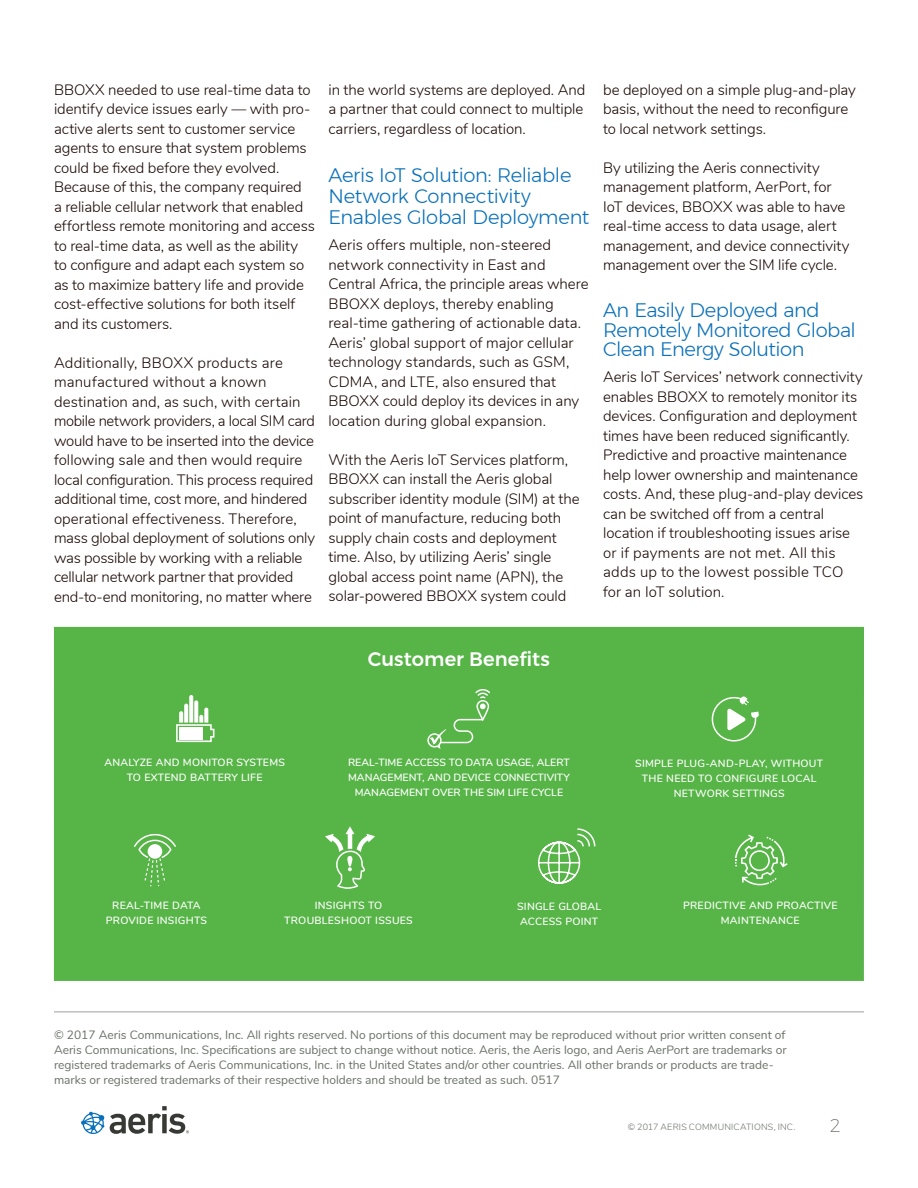
<style>
.page{position:relative;width:918px;height:1188px;background:#fff}
.page>*{position:absolute;margin:0;border:0;box-sizing:border-box;transform-origin:0 0}
.Body_Heading{font:300 19.5px/19.5px "Montserrat";letter-spacing:-.02em;color:#0970b9}
.Body_Heading-2{font:500 19.5px "Montserrat";letter-spacing:.005em;color:#fff}
.t1{font:200 18px "Montserrat";color:#687166}
.Body_Copy{font:300 15px/19.5px "Nunito";letter-spacing:-.005em;color:#180600}
.t2{font:12px/15px "Nunito";color:#687166}
.t3{font:600 10.5px/15px "Nunito";letter-spacing:.025em;color:#fff;text-align:center}
.t4{font:600 10.5px/15px "Nunito";color:#fff;text-align:center}
.t5{font:300 9px "Nunito";letter-spacing:.025em;color:#687166}
</style>
<div class="page">
<div style="left:54px;top:627px;width:810px;height:354px;background:#57b447"></div>
<hr style="left:54px;top:1012px;width:810px;height:1px;background:#9fa0a3">
<svg style="left:538px;top:828px;width:58px;height:56px"></svg>
<svg style="left:427px;top:689px;width:63px;height:60px"></svg>
<svg style="left:134px;top:834px;width:42px;height:52px"></svg>
<svg style="left:735px;top:835px;width:53px;height:50px"></svg>
<svg style="left:325px;top:826px;width:50px;height:63px"></svg>
<svg style="left:176px;top:695px;width:38px;height:47px"></svg>
<svg style="left:712px;top:696px;width:47px;height:46px"></svg>
<svg style="left:81px;top:1106px;width:108px;height:28px"></svg>
<p class="Body_Copy" style="left:54px;top:79px;width:263px">BBOXX needed to use real-time data to identify device issues early — with pro&shy;active alerts sent to customer service agents to ensure that system problems could be fixed before they evolved.<br>Because of this, the company required<br>a reliable cellular network that enabled effortless remote monitoring and access to real-time data, as well as the ability<br>to configure and adapt each system so as to maximize battery life and provide cost-effective solutions for both itself and its customers.</p>
<p class="Body_Copy" style="left:54px;top:352px;width:263px">Additionally, BBOXX products are manufactured without a known destination and, as such, with certain mobile network providers, a local SIM card would have to be inserted into the device following sale and then would require local configuration. This process required additional time, cost more, and hindered operational effectiveness. Therefore, mass global deployment of solutions only was possible by working with a reliable cellular network partner that provided end-to-end monitoring, no matter where</p>
<p class="Body_Copy" style="left:328px;top:79px;width:258px">in the world systems are deployed. And a partner that could connect to multiple carriers, regardless of location.</p>
<p class="Body_Heading" style="left:328px;top:165px;width:262px;line-height:21px">Aeris IoT Solution: Reliable<br>Network Connectivity<br>Enables Global Deployment</p>
<p class="Body_Copy" style="left:328px;top:234px;width:262px">Aeris offers multiple, non-steered network connectivity in East and Central Africa, the principle areas where BBOXX deploys, thereby enabling real-time gathering of actionable data.<br>Aeris’ global support of major cellular technology standards, such as GSM, CDMA, and LTE, also ensured that BBOXX could deploy its devices in any location during global expansion.</p>
<p class="Body_Copy" style="left:328px;top:449px;width:253px">With the Aeris IoT Services platform, BBOXX can install the Aeris global subscriber identity module (SIM) at the point of manufacture, reducing both supply chain costs and deployment time. Also, by utilizing Aeris’ single global access point name (APN), the solar-powered BBOXX system could</p>
<p class="Body_Copy" style="left:603px;top:79px;width:254px">be deployed on a simple plug-and-play basis, without the need to reconfigure to local network settings.</p>
<p class="Body_Copy" style="left:603px;top:157px;width:248px">By utilizing the Aeris connectivity management platform, AerPort, for IoT devices, BBOXX was able to have real-time access to data usage, alert management, and device connectivity management over the SIM life cycle.</p>
<p class="Body_Heading" style="left:603px;top:300px;width:254px">An Easily Deployed and<br>Remotely Monitored Global<br>Clean Energy Solution</p>
<p class="Body_Copy" style="left:603px;top:366px;width:262px">Aeris IoT Services’ network connectivity enables BBOXX to remotely monitor its devices. Configuration and deployment times have been reduced significantly.<br>Predictive and proactive maintenance help lower ownership and maintenance costs. And, these plug-and-play devices can be switched off from a central location if troubleshooting issues arise or if payments are not met. All this adds up to the lowest possible TCO for an IoT solution.</p>
<p class="Body_Heading-2" style="left:368px;top:643px;width:184px">Customer Benefits</p>
<p class="t4" style="left:348px;top:754px;width:223px">REAL-TIME ACCESS TO DATA USAGE, ALERT<br>MANAGEMENT, AND DEVICE CONNECTIVITY<br>MANAGEMENT OVER THE SIM LIFE CYCLE</p>
<p class="t3" style="left:104px;top:755px;width:182px">ANALYZE AND MONITOR SYSTEMS<br>TO EXTEND BATTERY LIFE</p>
<p class="t3" style="left:635px;top:755px;width:190px">SIMPLE PLUG-AND-PLAY, WITHOUT<br>THE NEED TO CONFIGURE LOCAL<br>NETWORK SETTINGS</p>
<p class="t3" style="left:106px;top:897px;width:103px">REAL-TIME DATA<br>PROVIDE INSIGHTS</p>
<p class="t3" style="left:284px;top:897px;width:130px">INSIGHTS TO<br>TROUBLESHOOT ISSUES</p>
<p class="t3" style="left:683px;top:897px;width:156px">PREDICTIVE AND PROACTIVE<br>MAINTENANCE</p>
<p class="t3" style="left:517px;top:898px;width:86px;text-align:left">SINGLE GLOBAL<br>ACCESS POINT</p>
<p class="t2" style="left:54px;top:1027px;width:734px">© 2017 Aeris Communications, Inc. All rights reserved. No portions of this document may be reproduced without prior written consent of Aeris Communications, Inc. Specifications are subject to change without notice. Aeris, the Aeris logo, and Aeris AerPort are trademarks or registered trademarks of Aeris Communications, Inc. in the United States and/or other countries. All other brands or products are trade&shy;marks or registered trademarks of their respective holders and should be treated as such. 0517</p>
<p class="t5" style="left:628px;top:1120px;width:169px">© 2017 AERIS COMMUNICATIONS, INC.</p>
<p class="t1" style="left:830px;top:1112px;width:12px">2</p>
</div>
